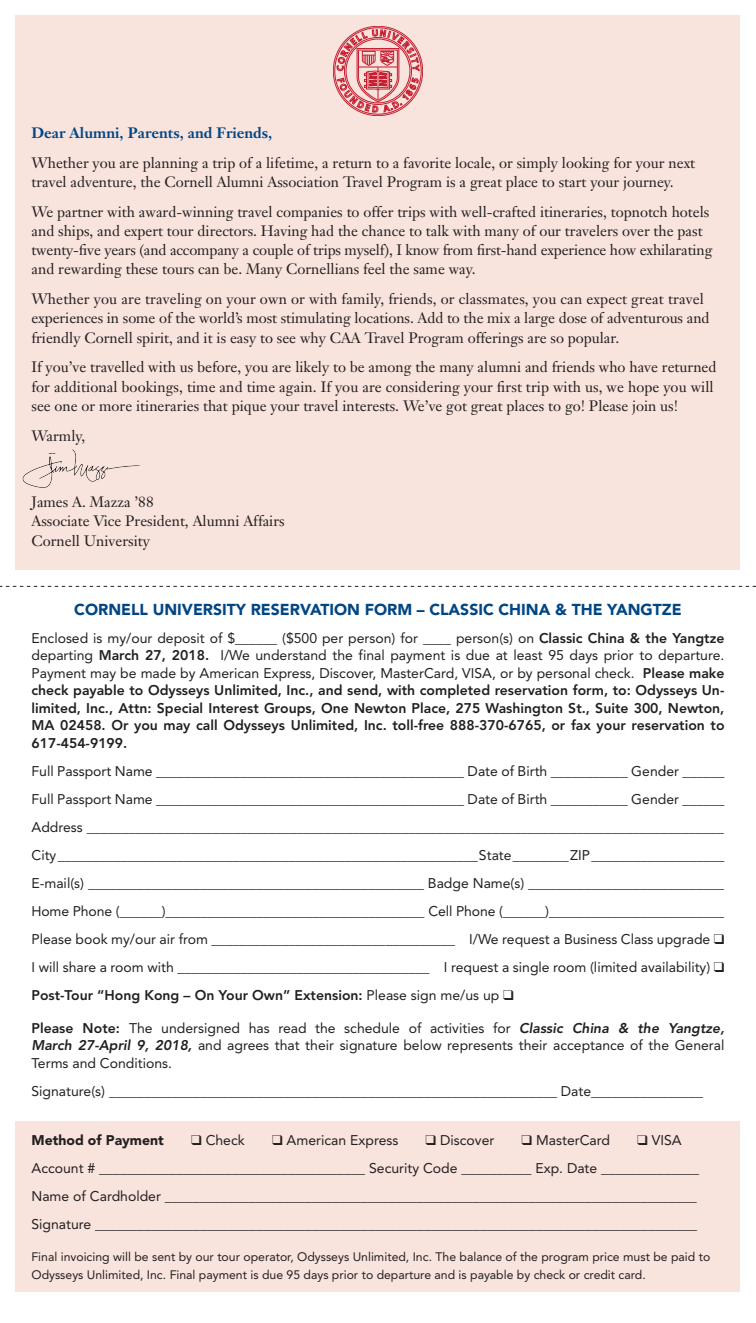
<style>
.page{position:relative;width:756px;height:1323px;background:#fff}
.page>*{position:absolute;margin:0;border:0;box-sizing:border-box;transform-origin:0 0}
.t1{font:900 15.75px "Avenir";color:#004684}
.Letter_Copy{font:14.88px/19.2px "Janson Text";color:#231f20}
.Closing{font:14.88px/19.2px "Janson Text";color:#231f20}
.Greeting{font:700 14.88px "Janson Text";color:#004684}
.Copy{font:14px/28px "Avenir";color:#231f20;text-align:justify}
.Copy-2{font:800 14px/17.5px "Avenir";color:#231f20;text-align:justify}
.Tour_Extension{font:800 14px "Avenir";color:#231f20}
.t2{font:900 14px "Avenir";color:#231f20}
.Fine_Print{font:12.25px/17.5px "Avenir";color:#231f20}
.s1{font-weight:400}
.s2{font-weight:800}
.s3{font-weight:800;font-style:italic}
</style>
<div class="page">
<div style="left:16px;top:16px;width:724px;height:554px;background:#f8e3dd"></div>
<svg style="left:0;top:586px;width:756px;height:1px"></svg>
<div style="left:16px;top:1121px;width:724px;height:171px;background:#f8e3dd"></div>
<svg style="left:334px;top:26px;width:88px;height:89px"></svg>
<img style="left:23px;top:449px;width:117px;height:39px">
<p class="Greeting" style="left:32px;top:123px;width:242px">Dear Alumni, Parents, and Friends,</p>
<p class="Letter_Copy" style="left:32px;top:153px;width:665px">Whether you are planning a trip of a lifetime, a return to a favorite locale, or simply looking for your next travel adventure, the Cornell Alumni Association Travel Program is a great place to start your journey.</p>
<p class="Letter_Copy" style="left:32px;top:202px;width:682px">We partner with award-winning travel companies to offer trips with well-crafted itineraries, topnotch hotels and ships, and expert tour directors. Having had the chance to talk with many of our travelers over the past twenty-five years (and accompany a couple of trips myself), I know from first-hand experience how exhilarating and rewarding these tours can be. Many Cornellians feel the same way.</p>
<p class="Letter_Copy" style="left:32px;top:289px;width:680px">Whether you are traveling on your own or with family, friends, or classmates, you can expect great travel experiences in some of the world’s most stimulating locations. Add to the mix a large dose of adventurous and friendly Cornell spirit, and it is easy to see why CAA Travel Program offerings are so popular.</p>
<p class="Letter_Copy" style="left:32px;top:358px;width:686px">If you’ve travelled with us before, you are likely to be among the many alumni and friends who have returned for additional bookings, time and time again. If you are considering your first trip with us, we hope you will see one or more itineraries that pique your travel interests. We’ve got great places to go! Please join us!</p>
<p class="Closing" style="left:32px;top:426px;width:55px">Warmly,</p>
<p class="Closing" style="left:32px;top:492px;width:255px">James A. Mazza ’88<br>Associate Vice President, Alumni Affairs<br>Cornell University</p>
<p class="t1" style="left:74px;top:600px;width:609px">CORNELL UNIVERSITY RESERVATION FORM – CLASSIC CHINA &amp; THE YANGTZE</p>
<p class="Copy-2" style="left:32px;top:629px;width:695px"><span class="s1">Enclosed is my/our deposit of $______ ($500 per person) for ____ person(s) on</span> Classic China &amp; the Yangtze <span class="s1">departing</span> March 27, 2018. <span class="s1">I/We understand the final payment is due at least 95 days prior to departure.<br>Payment may be made by American Express, Discover, MasterCard, VISA, or by personal check.</span> Please make check payable to Odysseys Unlimited, Inc., and send, with completed reservation form, to: Odysseys Un&shy;limited, Inc., Attn: Special Interest Groups, One Newton Place, 275 Washington St., Suite 300, Newton, MA 02458. Or you may call Odysseys Unlimited, Inc. toll-free 888-370-6765, or fax your reservation to 617-454-9199.</p>
<p class="Copy" style="left:32px;top:757px;width:694px">Full Passport Name ____________________________________________ Date of Birth ___________ Gender ______</p>
<p class="Copy" style="left:32px;top:785px;width:695px">Full Passport Name ____________________________________________ Date of Birth ___________ Gender ______ Address ___________________________________________________________________________________________ City ____________________________________________________________ State ________ ZIP ___________________ E-mail(s) ________________________________________________ Badge Name(s) ____________________________ Home Phone (______)_____________________________________ Cell Phone (______)_________________________ Please book my/our air from ___________________________________ I/We request a Business Class upgrade ❑ I will share a room with ____________________________________ I request a single room (limited availability) ❑</p>
<p class="Tour_Extension" style="left:32px;top:986px;width:484px">Post-Tour “Hong Kong – On Your Own” Extension: <span class="s1">Please sign me/us up</span> ❑</p>
<p class="Copy" style="left:32px;top:1019px;width:695px;line-height:17.5px"><span class="s2">Please Note:</span> The undersigned has read the schedule of activities for <span class="s3">Classic China &amp; the Yangtze, March 27-April 9, 2018,</span> and agrees that their signature below represents their acceptance of the General Terms and Conditions.</p>
<p class="Copy" style="left:32px;top:1077px;width:673px">Signature(s) ________________________________________________________________ Date________________</p>
<p class="t2" style="left:32px;top:1132px;width:134px">Method of Payment</p>
<p class="Copy" style="left:191px;top:1127px;width:55px">❑ Check</p>
<p class="Copy" style="left:272px;top:1127px;width:128px">❑ American Express</p>
<p class="Copy" style="left:426px;top:1127px;width:70px">❑ Discover</p>
<p class="Copy" style="left:522px;top:1127px;width:90px">❑ MasterCard</p>
<p class="Copy" style="left:32px;top:1127px;width:669px;text-align:left;text-indent:606px">❑ VISA Account # ______________________________________ Security Code __________ Exp. Date ______________ Name of Cardholder ____________________________________________________________________________ Signature ______________________________________________________________________________________</p>
<p class="Fine_Print" style="left:32px;top:1249px;width:680px">Final invoicing will be sent by our tour operator, Odysseys Unlimited, Inc. The balance of the program price must be paid to<br>Odysseys Unlimited, Inc. Final payment is due 95 days prior to departure and is payable by check or credit card.</p>
</div>
